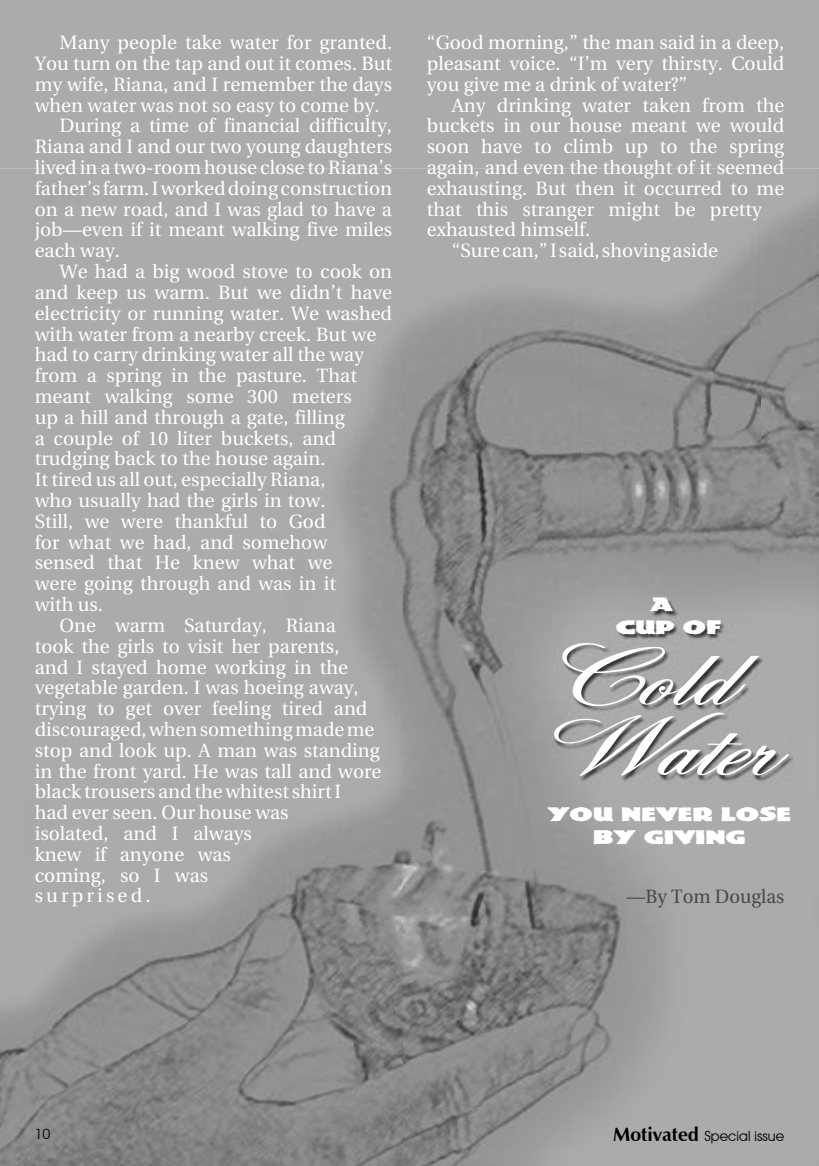
<style>
.page{position:relative;width:819px;height:1166px;background:#fff}
.page>*{position:absolute;margin:0;border:0;box-sizing:border-box;transform-origin:0 0}
.t1{font:84px/70px "Quill";color:#fff;scale:1.5 1}
.t2{font:19.25px/20.8px "Utopia";color:#fff;text-align:justify}
.t3{font:19.25px/23.1px "Rockstone";color:#fff;scale:1.5 1}
.t4{font:19.25px "Utopia";color:#474848}
.t5{font:19.25px "Utopia";letter-spacing:.165em;color:#fff}
.t6{font:14px "Avant Garde IT Cby BT";color:#000}
.s1{font-family:"Zapf Humanist 601 BT";font-weight:700;font-size:19.25px}
</style>
<div class="page">
<div style="left:0;top:0;width:818px;height:169px;background:#ababab"></div>
<img style="left:0;top:799px;width:818px;height:367px">
<img style="left:0;top:169px;width:581px;height:630px">
<img style="left:760px;top:169px;width:58px;height:567px">
<img style="left:581px;top:169px;width:179px;height:431px">
<img style="left:553px;top:600px;width:239px;height:183px">
<p class="t2" style="left:60px;top:33px;width:334px">Many people take water for granted.</p>
<p class="t2" style="left:35px;top:53px;width:359px">You turn on the tap and out it comes. But</p>
<p class="t2" style="left:35px;top:74px;width:359px">my wife, Riana, and I remember the days</p>
<p class="t2" style="left:35px;top:95px;width:346px">when water was not so easy to come by.</p>
<p class="t2" style="left:60px;top:116px;width:334px">During a time of financial difficulty,</p>
<p class="t2" style="left:35px;top:137px;width:359px">Riana and I and our two young daughters</p>
<p class="t2" style="left:35px;top:157px;width:359px">lived in a two-room house close to Riana’s</p>
<p class="t2" style="left:35px;top:178px;width:359px">father’s farm. I worked doing construction</p>
<p class="t2" style="left:35px;top:199px;width:359px">on a new road, and I was glad to have a</p>
<p class="t2" style="left:35px;top:220px;width:359px">job—even if it meant walking five miles</p>
<p class="t2" style="left:35px;top:241px;width:87px">each way.</p>
<p class="t2" style="left:60px;top:261px;width:334px">We had a big wood stove to cook on</p>
<p class="t2" style="left:35px;top:282px;width:359px">and keep us warm. But we didn’t have</p>
<p class="t2" style="left:35px;top:303px;width:359px">electricity or running water. We washed</p>
<p class="t2" style="left:35px;top:324px;width:343px">with water from a nearby creek. But we</p>
<p class="t2" style="left:35px;top:345px;width:331px">had to carry drinking water all the way</p>
<p class="t2" style="left:35px;top:366px;width:324px">from a spring in the pasture. That</p>
<p class="t2" style="left:35px;top:386px;width:318px">meant walking some 300 meters</p>
<p class="t2" style="left:35px;top:407px;width:311px">up a hill and through a gate, filling</p>
<p class="t2" style="left:35px;top:428px;width:303px">a couple of 10 liter buckets, and</p>
<p class="t2" style="left:35px;top:449px;width:292px">trudging back to the house again.</p>
<p class="t2" style="left:35px;top:470px;width:292px">It tired us all out, especially Riana,</p>
<p class="t2" style="left:35px;top:490px;width:292px">who usually had the girls in tow.</p>
<p class="t2" style="left:35px;top:511px;width:292px">Still, we were thankful to God</p>
<p class="t2" style="left:35px;top:532px;width:294px">for what we had, and somehow</p>
<p class="t2" style="left:35px;top:553px;width:299px">sensed that He knew what we</p>
<p class="t2" style="left:35px;top:574px;width:303px">were going through and was in it</p>
<p class="t2" style="left:35px;top:594px;width:70px">with us.</p>
<p class="t2" style="left:60px;top:615px;width:278px">One warm Saturday, Riana</p>
<p class="t2" style="left:35px;top:636px;width:306px">took the girls to visit her parents,</p>
<p class="t2" style="left:35px;top:657px;width:315px">and I stayed home working in the</p>
<p class="t2" style="left:35px;top:678px;width:325px">vegetable garden. I was hoeing away,</p>
<p class="t2" style="left:35px;top:698px;width:334px">trying to get over feeling tired and</p>
<p class="t2" style="left:35px;top:719px;width:341px">discouraged, when something made me</p>
<p class="t2" style="left:35px;top:740px;width:346px">stop and look up. A man was standing</p>
<p class="t2" style="left:35px;top:761px;width:348px">in the front yard. He was tall and wore</p>
<p class="t2" style="left:35px;top:782px;width:308px">black trousers and the whitest shirt I</p>
<p class="t2" style="left:35px;top:802px;width:255px">had ever seen. Our house was</p>
<p class="t2" style="left:35px;top:823px;width:219px">isolated, and I always</p>
<p class="t2" style="left:35px;top:844px;width:198px">knew if anyone was</p>
<p class="t2" style="left:35px;top:865px;width:175px">coming, so I was</p>
<p class="t5" style="left:35px;top:885px;width:117px">surprised.</p>
<p class="t2" style="left:427px;top:33px;width:359px">“Good morning,” the man said in a deep, pleasant voice. “I’m very thirsty. Could you give me a drink of water?”</p>
<p class="t2" style="left:451px;top:95px;width:334px">Any drinking water taken from the</p>
<p class="t2" style="left:427px;top:116px;width:359px">buckets in our house meant we would</p>
<p class="t2" style="left:427px;top:137px;width:359px">soon have to climb up to the spring</p>
<p class="t2" style="left:427px;top:157px;width:359px">again, and even the thought of it seemed</p>
<p class="t2" style="left:427px;top:178px;width:359px">exhausting. But then it occurred to me</p>
<p class="t2" style="left:427px;top:199px;width:336px">that this stranger might be pretty</p>
<p class="t2" style="left:427px;top:220px;width:165px">exhausted himself.</p>
<p class="t2" style="left:451px;top:241px;width:268px">“Sure can,” I said, shoving aside</p>
<p class="t3" style="left:615px;top:592px;width:72px;text-indent:35px">A<br>CUP OF</p>
<h1 class="t1" style="left:520px;top:643px;width:167px">Cold<br>Water</h1>
<p class="t3" style="left:547px;top:801px;width:164px;text-align:center">YOU NEVER LOSE<br>BY GIVING</p>
<p class="t4" style="left:627px;top:886px;width:159px">—By Tom Douglas</p>
<p class="t6" style="left:35px;top:1126px;width:17px">10</p>
<p class="t6" style="left:613px;top:1127px;width:172px"><span class="s1">Motivated</span> Special issue</p>
</div>
